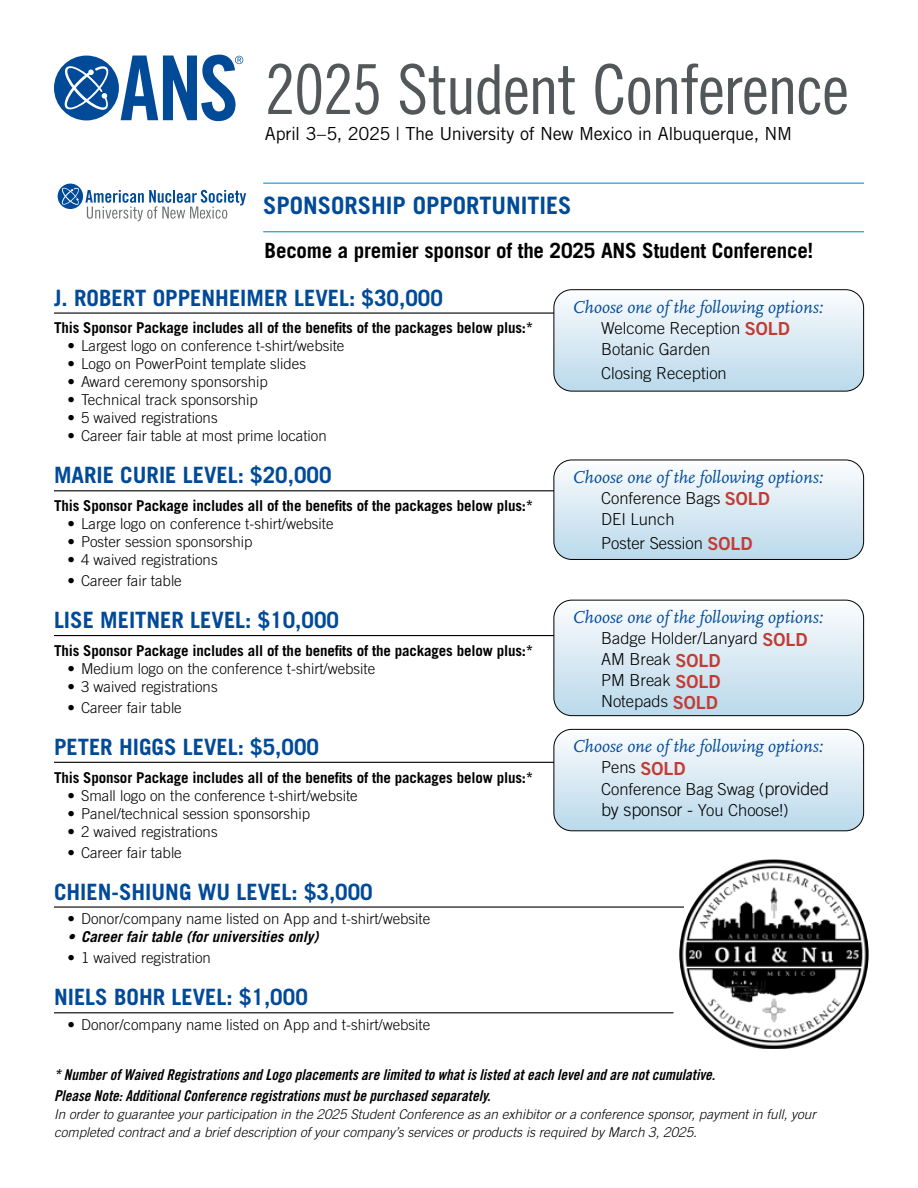
<style>
.page{position:relative;width:918px;height:1188px;background:#fff}
.page>*{position:absolute;margin:0;border:0;box-sizing:border-box;transform-origin:0 0}
.t1{font:69px "Trade Gothic LT Std Cn 18";letter-spacing:-.02em;color:#52575a}
.t2{font:700 24px "Trade Gothic LT Std";color:#004a98}
.t3{font:700 22.5px "Trade Gothic LT Std";color:#004a98}
.t4{font:700 21px "Trade Gothic LT Std";letter-spacing:-.01em;color:#000}
.t5{font:italic 18px "Scala OT";color:#004a98}
.t6{font:18px "Trade Gothic LT Std";letter-spacing:-.02em;color:#000}
.t7{font:300 16.5px/21px "Trade Gothic LT Std";color:#000}
.t8{font:300 15px "Trade Gothic LT Std";color:#000}
.t9{font:700 15px "Trade Gothic LT Std";letter-spacing:-.01em;color:#000}
.t10{font:15px/21px "Trade Gothic LT Std Bd Cn 20 Obl";color:#000}
.t11{font:italic 700 15px "Trade Gothic LT Std";color:#000}
.t12{font:italic 300 13.5px/18px "Trade Gothic LT Std";color:#000}
.s1{font-family:"Trade Gothic LT Std Bd 2";font-weight:400;font-size:18px;color:#c13c34}
.s2{font-size:18px}
</style>
<div class="page">
<hr style="left:54px;top:313px;width:810px;height:1px;background:#000">
<hr style="left:54px;top:490px;width:810px;height:1px;background:#000">
<hr style="left:54px;top:635px;width:810px;height:1px;background:#000">
<hr style="left:54px;top:762px;width:810px;height:1px;background:#000">
<hr style="left:54px;top:907px;width:630px;height:1px;background:#000">
<hr style="left:54px;top:1012px;width:620px;height:1px;background:#000">
<hr style="left:263px;top:183px;width:601px;height:1px;background:#009ade">
<hr style="left:263px;top:231px;width:601px;height:1px;background:#009ade">
<svg style="left:54px;top:55px;width:189px;height:66px"></svg>
<svg style="left:58px;top:184px;width:188px;height:37px"></svg>
<svg style="left:554px;top:290px;width:310px;height:101px"></svg>
<div style="left:554px;top:289px;width:310px;height:103px;border:1px solid #000;border-radius:18px"></div>
<svg style="left:554px;top:460px;width:310px;height:99px"></svg>
<div style="left:554px;top:460px;width:310px;height:100px;border:1px solid #000;border-radius:18px"></div>
<svg style="left:554px;top:600px;width:310px;height:116px"></svg>
<div style="left:554px;top:600px;width:310px;height:116px;border:1px solid #000;border-radius:18px"></div>
<svg style="left:554px;top:729px;width:310px;height:102px"></svg>
<div style="left:554px;top:729px;width:310px;height:102px;border:1px solid #000;border-radius:18px"></div>
<img style="left:679px;top:860px;width:190px;height:189px">
<h1 class="t1" style="left:265px;top:48px;width:586px">2025 Student Conference</h1>
<p class="t6" style="left:265px;top:123px;width:529px">April 3–5, 2025 | The University of New Mexico in Albuquerque, NM</p>
<h2 class="t2" style="left:263px;top:191px;width:310px">SPONSORSHIP OPPORTUNITIES</h2>
<h3 class="t4" style="left:265px;top:238px;width:550px">Become a premier sponsor of the 2025 ANS Student Conference!</h3>
<h3 class="t3" style="left:54px;top:284px;width:390px">J. ROBERT OPPENHEIMER LEVEL: $30,000</h3>
<p class="t9" style="left:54px;top:319px;width:481px">This Sponsor Package includes all of the benefits of the packages below plus:*</p>
<p class="t8" style="left:68px;top:337px;width:278px">• Largest logo on conference t-shirt/website</p>
<p class="t8" style="left:68px;top:355px;width:240px">• Logo on PowerPoint template slides</p>
<p class="t8" style="left:68px;top:373px;width:202px">• Award ceremony sponsorship</p>
<p class="t8" style="left:68px;top:391px;width:192px">• Technical track sponsorship</p>
<p class="t8" style="left:68px;top:409px;width:152px">• 5 waived registrations</p>
<p class="t8" style="left:68px;top:427px;width:261px">• Career fair table at most prime location</p>
<h3 class="t3" style="left:54px;top:461px;width:279px">MARIE CURIE LEVEL: $20,000</h3>
<p class="t9" style="left:54px;top:496px;width:481px">This Sponsor Package includes all of the benefits of the packages below plus:*</p>
<p class="t8" style="left:68px;top:515px;width:268px">• Large logo on conference t-shirt/website</p>
<p class="t8" style="left:68px;top:533px;width:187px">• Poster session sponsorship</p>
<p class="t8" style="left:68px;top:551px;width:152px">• 4 waived registrations</p>
<p class="t8" style="left:68px;top:572px;width:116px">• Career fair table</p>
<h3 class="t3" style="left:54px;top:606px;width:287px">LISE MEITNER LEVEL: $10,000</h3>
<p class="t9" style="left:54px;top:641px;width:481px">This Sponsor Package includes all of the benefits of the packages below plus:*</p>
<p class="t8" style="left:68px;top:660px;width:309px">• Medium logo on the conference t-shirt/website</p>
<p class="t8" style="left:68px;top:678px;width:152px">• 3 waived registrations</p>
<p class="t8" style="left:68px;top:699px;width:116px">• Career fair table</p>
<h3 class="t3" style="left:54px;top:733px;width:267px">PETER HIGGS LEVEL: $5,000</h3>
<p class="t9" style="left:54px;top:768px;width:481px">This Sponsor Package includes all of the benefits of the packages below plus:*</p>
<p class="t8" style="left:68px;top:786px;width:292px">• Small logo on the conference t-shirt/website</p>
<p class="t8" style="left:68px;top:804px;width:244px">• Panel/technical session sponsorship</p>
<p class="t8" style="left:68px;top:822px;width:152px">• 2 waived registrations</p>
<p class="t8" style="left:68px;top:843px;width:116px">• Career fair table</p>
<h3 class="t3" style="left:54px;top:878px;width:320px">CHIEN-SHIUNG WU LEVEL: $3,000</h3>
<p class="t8" style="left:68px;top:910px;width:364px">• Donor/company name listed on App and t-shirt/website</p>
<p class="t11" style="left:68px;top:928px;width:252px">• Career fair table (for universities only)</p>
<p class="t8" style="left:68px;top:949px;width:145px">• 1 waived registration</p>
<h3 class="t3" style="left:54px;top:983px;width:255px">NIELS BOHR LEVEL: $1,000</h3>
<p class="t8" style="left:68px;top:1016px;width:364px">• Donor/company name listed on App and t-shirt/website</p>
<p class="t5" style="left:572px;top:297px;width:252px">Choose one of the following options:</p>
<p class="t7" style="left:601px;top:317px;width:190px">Welcome Reception <span class="s1">SOLD<br></span>Botanic Garden</p>
<p class="t7" style="left:601px;top:362px;width:127px">Closing Reception</p>
<p class="t5" style="left:572px;top:467px;width:252px">Choose one of the following options:</p>
<p class="t7" style="left:601px;top:487px;width:170px">Conference Bags <span class="s1">SOLD<br></span>DEI Lunch</p>
<p class="t7" style="left:601px;top:532px;width:153px">Poster Session <span class="s1">SOLD</span></p>
<p class="t5" style="left:572px;top:607px;width:252px">Choose one of the following options:</p>
<p class="t7" style="left:601px;top:627px;width:208px">Badge Holder/Lanyard <span class="s1">SOLD<br></span>AM Break <span class="s1">SOLD<br></span>PM Break <span class="s1">SOLD<br></span>Notepads <span class="s1">SOLD</span></p>
<p class="t5" style="left:572px;top:737px;width:252px">Choose one of the following options:</p>
<p class="t7" style="left:601px;top:756px;width:229px;line-height:21.6px">Pens <span class="s1">SOLD<br></span>Conference Bag Swag (<span class="s2">provided by sponsor -</span> You Choose!)</p>
<p class="t10" style="left:54px;top:1064px;width:663px">* Number of Waived Registrations and Logo placements are limited to what is listed at each level and are not cumulative.<br>Please Note: Additional Conference registrations must be purchased separately.</p>
<p class="t12" style="left:54px;top:1106px;width:763px">In order to guarantee your participation in the 2025 Student Conference as an exhibitor or a conference sponsor, payment in full, your completed contract and a brief description of your company’s services or products is required by March 3, 2025.</p>
</div>
